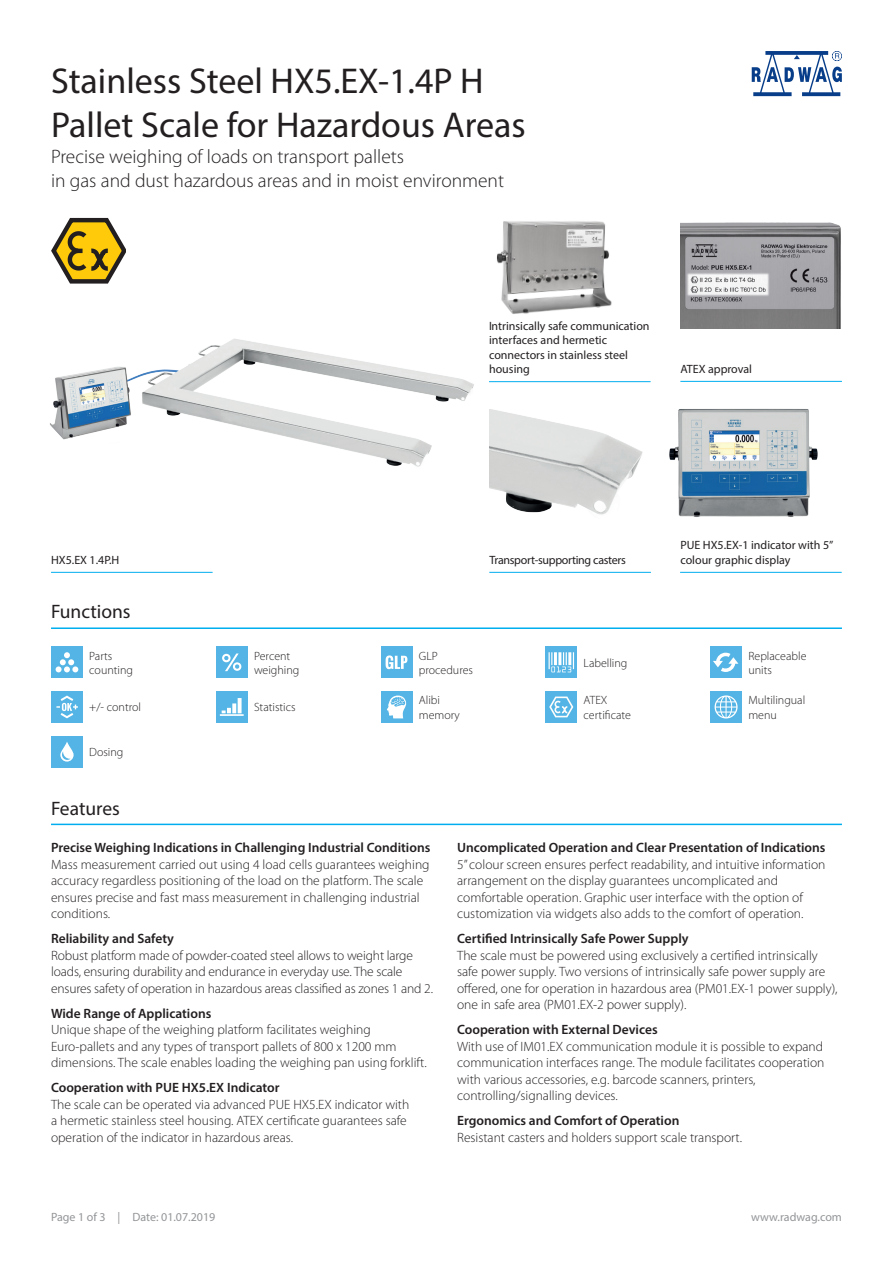
<style>
.page{position:relative;width:893px;height:1263px;background:#fff}
.page>*{position:absolute;margin:0;border:0;box-sizing:border-box;transform-origin:0 0}
.Nazwa_wagi{font:36px/43.2px "Myriad Pro";color:#231f20}
.Podtytuł{font:300 19.5px/23.4px "Myriad Pro";color:#231f20}
.Linia_grupa{font:19.5px "Myriad Pro";color:#231f20}
.Opis_wagi{font:300 13.5px/16.5px "Myriad Pro";color:#231f20}
.Zdjęcia_podpisy{font:12px/14.4px "Myriad Pro";color:#231f20}
.Ikony_podpisy{font:300 12px/14.4px "Myriad Pro";color:#231f20}
.Pagina{font:12px "Myriad Pro";color:#939598}
.Zdjęcia_podpisy-2{font:12px "Myriad Pro";letter-spacing:-.025em;color:#231f20}
.s1{font-weight:600}
</style>
<div class="page">
<svg style="left:752px;top:51px;width:90px;height:45px"></svg>
<hr style="left:51px;top:572px;width:162px;height:1px;background:#00aeef">
<img style="left:50px;top:217px;width:424px;height:250px">
<svg style="left:51px;top:218px;width:75px;height:66px"></svg>
<hr style="left:489px;top:572px;width:162px;height:1px;background:#00aeef">
<img style="left:489px;top:409px;width:154px;height:106px">
<hr style="left:680px;top:572px;width:162px;height:1px;background:#00aeef">
<img style="left:669px;top:408px;width:149px;height:109px">
<hr style="left:680px;top:381px;width:162px;height:1px;background:#00aeef">
<img style="left:680px;top:222px;width:161px;height:107px">
<hr style="left:51px;top:824px;width:791px;height:1px;background:#00aeef">
<hr style="left:51px;top:627px;width:791px;height:2px;background:#00aeef">
<div style="left:51px;top:646px;width:32px;height:32px;background:#54b4e5"></div>
<svg style="left:56px;top:652px;width:22px;height:20px"></svg>
<div style="left:216px;top:646px;width:32px;height:32px;background:#54b4e5"></div>
<svg style="left:222px;top:653px;width:19px;height:18px"></svg>
<div style="left:51px;top:691px;width:32px;height:32px;background:#54b4e5"></div>
<svg style="left:56px;top:695px;width:22px;height:23px"></svg>
<div style="left:216px;top:691px;width:32px;height:32px;background:#54b4e5"></div>
<hr style="left:220px;top:714px;width:24px;height:2px;background:#fff">
<svg style="left:222px;top:708px;width:9px;height:5px"></svg>
<svg style="left:232px;top:703px;width:4px;height:10px"></svg>
<svg style="left:238px;top:698px;width:4px;height:15px"></svg>
<div style="left:710px;top:646px;width:32px;height:32px;background:#54b4e5"></div>
<svg style="left:713px;top:653px;width:25px;height:19px"></svg>
<div style="left:381px;top:646px;width:31px;height:32px;background:#54b4e5"></div>
<svg style="left:386px;top:655px;width:21px;height:14px"></svg>
<div style="left:545px;top:691px;width:32px;height:32px;background:#54b4e5"></div>
<svg style="left:549px;top:696px;width:24px;height:21px"></svg>
<div style="left:381px;top:691px;width:31px;height:32px;background:#54b4e5"></div>
<svg style="left:387px;top:695px;width:19px;height:23px"></svg>
<div style="left:710px;top:691px;width:32px;height:32px;background:#54b4e5"></div>
<svg style="left:715px;top:695px;width:23px;height:23px"></svg>
<div style="left:545px;top:646px;width:32px;height:32px;background:#54b4e5"></div>
<svg style="left:549px;top:652px;width:25px;height:20px"></svg>
<div style="left:51px;top:736px;width:32px;height:31px;background:#54b4e5"></div>
<svg style="left:60px;top:742px;width:14px;height:20px"></svg>
<hr style="left:489px;top:381px;width:162px;height:1px;background:#00aeef">
<img style="left:497px;top:221px;width:115px;height:93px">
<p class="Nazwa_wagi" style="left:51px;top:59px;width:476px">Stainless Steel HX5.EX-1.4P H<br>Pallet Scale for Hazardous Areas</p>
<p class="Podtytuł" style="left:51px;top:146px;width:455px">Precise weighing of loads on transport pallets<br>in gas and dust hazardous areas and in moist environment</p>
<p class="Zdjęcia_podpisy" style="left:489px;top:319px;width:162px">Intrinsically safe communication interfaces and hermetic connectors in stainless steel housing</p>
<p class="Zdjęcia_podpisy" style="left:680px;top:361px;width:73px">ATEX approval</p>
<p class="Zdjęcia_podpisy" style="left:51px;top:552px;width:70px">HX5.EX 1.4P.H</p>
<p class="Zdjęcia_podpisy-2" style="left:489px;top:552px;width:138px">Transport-supporting casters</p>
<p class="Zdjęcia_podpisy" style="left:680px;top:538px;width:155px">PUE HX5.EX-1 indicator with 5” colour graphic display</p>
<p class="Linia_grupa" style="left:51px;top:600px;width:81px">Functions</p>
<p class="Ikony_podpisy" style="left:89px;top:649px;width:45px">Parts counting</p>
<p class="Ikony_podpisy" style="left:254px;top:649px;width:47px">Percent weighing</p>
<p class="Ikony_podpisy" style="left:89px;top:700px;width:53px">+/- control</p>
<p class="Ikony_podpisy" style="left:254px;top:700px;width:43px">Statistics</p>
<p class="Ikony_podpisy" style="left:89px;top:745px;width:36px">Dosing</p>
<p class="Linia_grupa" style="left:51px;top:796px;width:70px">Features</p>
<p class="Ikony_podpisy" style="left:419px;top:649px;width:56px">GLP procedures</p>
<p class="Ikony_podpisy" style="left:584px;top:656px;width:45px">Labelling</p>
<p class="Ikony_podpisy" style="left:748px;top:649px;width:60px">Replaceable units</p>
<p class="Ikony_podpisy" style="left:419px;top:693px;width:43px">Alibi memory</p>
<p class="Ikony_podpisy" style="left:748px;top:693px;width:58px">Multilingual menu</p>
<p class="Ikony_podpisy" style="left:584px;top:693px;width:49px">ATEX certificate</p>
<p class="Opis_wagi" style="left:51px;top:840px;width:381px"><span class="s1">Precise Weighing Indications in Challenging Industrial Conditions </span>Mass measurement carried out using 4 load cells guarantees weighing accuracy regardless positioning of the load on the platform. The scale ensures precise and fast mass measurement in challenging industrial conditions.</p>
<p class="Opis_wagi" style="left:51px;top:931px;width:384px"><span class="s1">Reliability and Safety<br></span>Robust platform made of powder-coated steel allows to weight large loads, ensuring durability and endurance in everyday use. The scale ensures safety of operation in hazardous areas classified as zones 1 and 2.</p>
<p class="Opis_wagi" style="left:51px;top:1005px;width:377px"><span class="s1">Wide Range of Applications<br></span>Unique shape of the weighing platform facilitates weighing Euro-pallets and any types of transport pallets of 800 x 1200 mm dimensions. The scale enables loading the weighing pan using forklift.</p>
<p class="Opis_wagi" style="left:51px;top:1080px;width:360px"><span class="s1">Cooperation with PUE HX5.EX Indicator<br></span>The scale can be operated via advanced PUE HX5.EX indicator with a hermetic stainless steel housing. ATEX certificate guarantees safe operation of the indicator in hazardous areas.</p>
<p class="Opis_wagi" style="left:457px;top:840px;width:370px"><span class="s1">Uncomplicated Operation and Clear Presentation of Indications </span>5” colour screen ensures perfect readability, and intuitive information arrangement on the display guarantees uncomplicated and comfortable operation. Graphic user interface with the option of customization via widgets also adds to the comfort of operation.</p>
<p class="Opis_wagi" style="left:457px;top:931px;width:382px"><span class="s1">Certified Intrinsically Safe Power Supply<br></span>The scale must be powered using exclusively a certified intrinsically safe power supply. Two versions of intrinsically safe power supply are offered, one for operation in hazardous area (PM01.EX-1 power supply), one in safe area (PM01.EX-2 power supply).</p>
<p class="Opis_wagi" style="left:457px;top:1022px;width:369px"><span class="s1">Cooperation with External Devices<br></span>With use of IM01.EX communication module it is possible to expand communication interfaces range. The module facilitates cooperation with various accessories, e.g. barcode scanners, printers, controlling/signalling devices.</p>
<p class="Opis_wagi" style="left:457px;top:1113px;width:286px"><span class="s1">Ergonomics and Comfort of Operation<br></span>Resistant casters and holders support scale transport.</p>
<p class="Pagina" style="left:51px;top:1209px;width:166px">Page 1 of 3 | Date: 01.07.2019</p>
<p class="Pagina" style="left:751px;top:1209px;width:92px">www.radwag.com</p>
</div>
